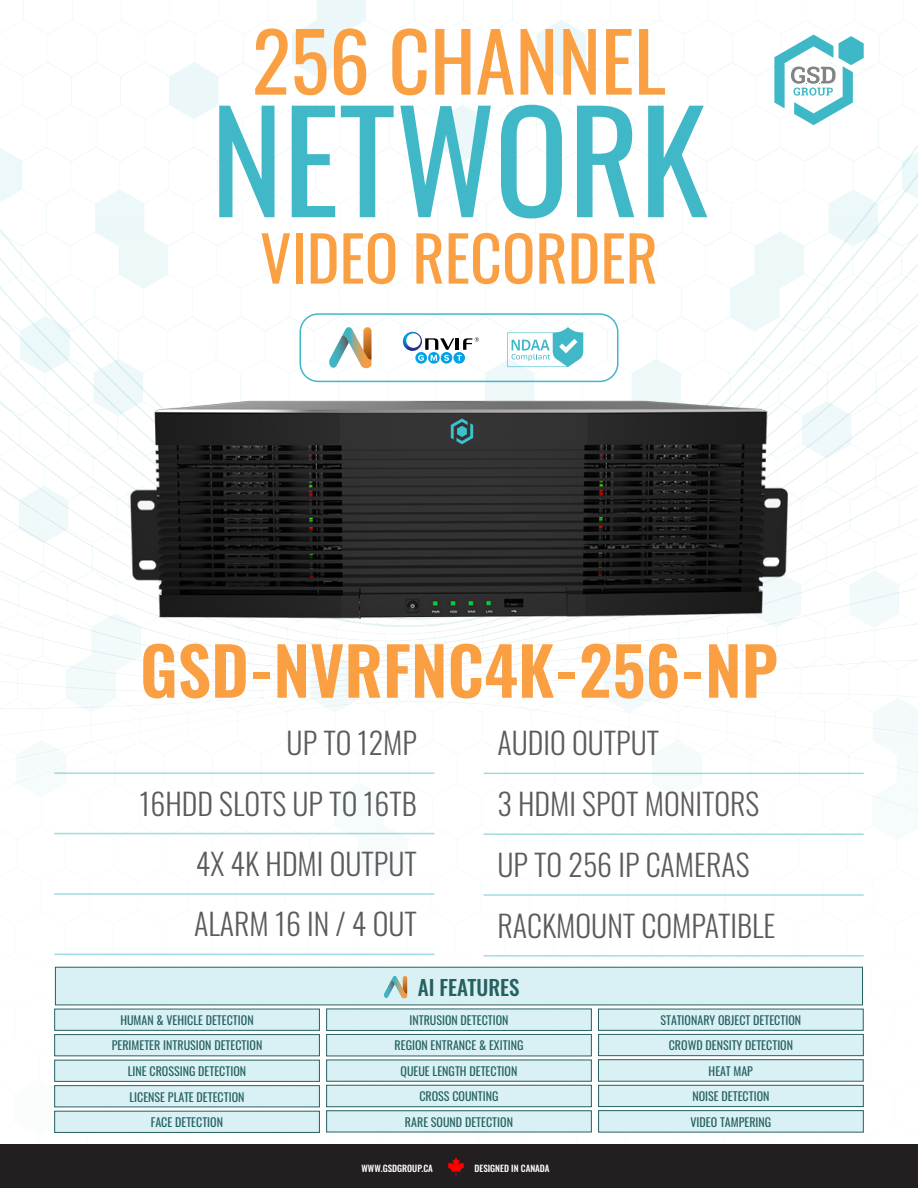
<style>
.page{position:relative;width:918px;height:1188px;background:#fff}
.page>*{position:absolute;margin:0;border:0;box-sizing:border-box;transform-origin:0 0}
.t1{font:137.7px "Oswald";color:#40b8c7}
.t2{font:81px "Oswald";color:#fa9f42}
.t3{font:600 66px "Oswald";color:#fa9f42}
.t4{font:62.1px "Oswald";color:#fa9f42}
.t5{font:300 30px "Oswald";color:#5b5b5b}
.t6{font:500 21px "Oswald";color:#266161}
.AI_FEATURE_BOXES{font:12px "Oswald";color:#266161}
.t7{font:500 9px "Oswald";color:#fff}
</style>
<div class="page">
<img style="left:0;top:0;width:918px;height:1145px">
<div style="left:0;top:1145px;width:918px;height:43px;background:#231f20"></div>
<hr style="left:54px;top:772px;width:380px;height:2px;background:#40b8c7">
<hr style="left:484px;top:773px;width:380px;height:1px;background:#40b8c7">
<hr style="left:54px;top:833px;width:380px;height:1px;background:#40b8c7">
<hr style="left:484px;top:833px;width:380px;height:2px;background:#40b8c7">
<hr style="left:54px;top:893px;width:380px;height:2px;background:#40b8c7">
<hr style="left:54px;top:954px;width:380px;height:1px;background:#40b8c7">
<hr style="left:484px;top:894px;width:380px;height:2px;background:#40b8c7">
<hr style="left:484px;top:955px;width:380px;height:2px;background:#40b8c7">
<div style="left:55px;top:967px;width:808px;height:38px;background:#d9f1f4;border:1px solid #266161"></div>
<svg style="left:384px;top:976px;width:23px;height:23px"></svg>
<div style="left:55px;top:1035px;width:264px;height:21px;background:#d9f1f4"></div>
<div style="left:54px;top:1034px;width:266px;height:22px;border:1px solid #266161"></div>
<div style="left:55px;top:1111px;width:264px;height:21px;background:#d9f1f4"></div>
<div style="left:54px;top:1111px;width:266px;height:22px;border:1px solid #266161"></div>
<div style="left:327px;top:1111px;width:264px;height:21px;background:#d9f1f4"></div>
<div style="left:326px;top:1110px;width:266px;height:22px;border:1px solid #266161"></div>
<div style="left:55px;top:1060px;width:264px;height:21px;background:#d9f1f4"></div>
<div style="left:54px;top:1060px;width:266px;height:22px;border:1px solid #266161"></div>
<div style="left:55px;top:1009px;width:264px;height:21px;background:#d9f1f4"></div>
<div style="left:54px;top:1009px;width:266px;height:22px;border:1px solid #266161"></div>
<div style="left:599px;top:1034px;width:264px;height:22px;background:#d9f1f4"></div>
<div style="left:598px;top:1034px;width:266px;height:22px;border:1px solid #266161"></div>
<div style="left:599px;top:1085px;width:264px;height:22px;background:#d9f1f4"></div>
<div style="left:598px;top:1085px;width:266px;height:22px;border:1px solid #266161"></div>
<div style="left:55px;top:1086px;width:264px;height:21px;background:#d9f1f4"></div>
<div style="left:54px;top:1085px;width:266px;height:22px;border:1px solid #266161"></div>
<div style="left:327px;top:1085px;width:264px;height:22px;background:#d9f1f4"></div>
<div style="left:326px;top:1085px;width:266px;height:22px;border:1px solid #266161"></div>
<div style="left:327px;top:1034px;width:264px;height:22px;background:#d9f1f4"></div>
<div style="left:326px;top:1034px;width:266px;height:22px;border:1px solid #266161"></div>
<div style="left:599px;top:1111px;width:264px;height:21px;background:#d9f1f4"></div>
<div style="left:598px;top:1110px;width:266px;height:23px;border:1px solid #266161"></div>
<div style="left:598px;top:1060px;width:265px;height:21px;background:#d9f1f4"></div>
<div style="left:598px;top:1059px;width:266px;height:23px;border:1px solid #266161"></div>
<div style="left:327px;top:1009px;width:264px;height:21px;background:#d9f1f4"></div>
<div style="left:326px;top:1009px;width:266px;height:22px;border:1px solid #266161"></div>
<div style="left:598px;top:1009px;width:265px;height:21px;background:#d9f1f4"></div>
<div style="left:598px;top:1009px;width:266px;height:22px;border:1px solid #266161"></div>
<div style="left:327px;top:1060px;width:264px;height:21px;background:#d9f1f4"></div>
<div style="left:326px;top:1060px;width:266px;height:22px;border:1px solid #266161"></div>
<svg style="left:774px;top:35px;width:90px;height:90px"></svg>
<img style="left:127px;top:393px;width:664px;height:233px">
<svg style="left:451px;top:418px;width:22px;height:26px"></svg>
<svg style="left:447px;top:1157px;width:18px;height:19px"></svg>
<svg style="left:329px;top:327px;width:43px;height:42px"></svg>
<div style="left:299px;top:313px;width:320px;height:69px;border:2px solid #40b8c7;border-radius:18px"></div>
<svg style="left:415px;top:352px;width:12px;height:12px"></svg>
<svg style="left:428px;top:352px;width:12px;height:12px"></svg>
<svg style="left:441px;top:352px;width:11px;height:12px"></svg>
<svg style="left:453px;top:352px;width:12px;height:12px"></svg>
<svg style="left:403px;top:332px;width:76px;height:29px"></svg>
<svg style="left:507px;top:327px;width:76px;height:40px"></svg>
<p class="t2" style="left:252px;top:-10px;width:416px">256 CHANNEL</p>
<p class="t1" style="left:211px;top:39px;width:499px">NETWORK</p>
<p class="t4" style="left:260px;top:203px;width:399px">VIDEO RECORDER</p>
<p class="t3" style="left:140px;top:636px;width:639px">GSD-NVRFNC4K-256-NP</p>
<p class="t5" style="left:287px;top:716px;width:132px">UP TO 12MP</p>
<p class="t5" style="left:139px;top:777px;width:279px">16HDD SLOTS UP TO 16TB</p>
<p class="t5" style="left:196px;top:837px;width:223px">4X 4K HDMI OUTPUT</p>
<p class="t5" style="left:194px;top:897px;width:224px">ALARM 16 IN / 4 OUT</p>
<p class="t5" style="left:497px;top:716px;width:163px">AUDIO OUTPUT</p>
<p class="t5" style="left:497px;top:777px;width:263px">3 HDMI SPOT MONITORS</p>
<p class="t5" style="left:497px;top:838px;width:254px">UP TO 256 IP CAMERAS</p>
<p class="t5" style="left:497px;top:899px;width:280px">RACKMOUNT COMPATIBLE</p>
<p class="t6" style="left:418px;top:976px;width:103px">AI FEATURES</p>
<p class="AI_FEATURE_BOXES" style="left:120px;top:1009px;width:135px">HUMAN &amp; VEHICLE DETECTION</p>
<p class="AI_FEATURE_BOXES" style="left:409px;top:1009px;width:101px">INTRUSION DETECTION</p>
<p class="AI_FEATURE_BOXES" style="left:661px;top:1009px;width:142px">STATIONARY OBJECT DETECTION</p>
<p class="AI_FEATURE_BOXES" style="left:112px;top:1035px;width:152px">PERIMETER INTRUSION DETECTION</p>
<p class="AI_FEATURE_BOXES" style="left:395px;top:1035px;width:130px">REGION ENTRANCE &amp; EXITING</p>
<p class="AI_FEATURE_BOXES" style="left:669px;top:1035px;width:126px">CROWD DENSITY DETECTION</p>
<p class="AI_FEATURE_BOXES" style="left:128px;top:1060px;width:120px">LINE CROSSING DETECTION</p>
<p class="AI_FEATURE_BOXES" style="left:401px;top:1060px;width:118px">QUEUE LENGTH DETECTION</p>
<p class="AI_FEATURE_BOXES" style="left:709px;top:1060px;width:46px">HEAT MAP</p>
<p class="AI_FEATURE_BOXES" style="left:130px;top:1086px;width:117px">LICENSE PLATE DETECTION</p>
<p class="AI_FEATURE_BOXES" style="left:419px;top:1086px;width:81px">CROSS COUNTING</p>
<p class="AI_FEATURE_BOXES" style="left:692px;top:1086px;width:79px">NOISE DETECTION</p>
<p class="AI_FEATURE_BOXES" style="left:151px;top:1111px;width:74px">FACE DETECTION</p>
<p class="AI_FEATURE_BOXES" style="left:405px;top:1111px;width:110px">RARE SOUND DETECTION</p>
<p class="t7" style="left:362px;top:1163px;width:73px">WWW.GSDGROUP.CA</p>
<p class="t7" style="left:474px;top:1163px;width:77px">DESIGNED IN CANADA</p>
<p class="AI_FEATURE_BOXES" style="left:691px;top:1111px;width:82px">VIDEO TAMPERING</p>
</div>
